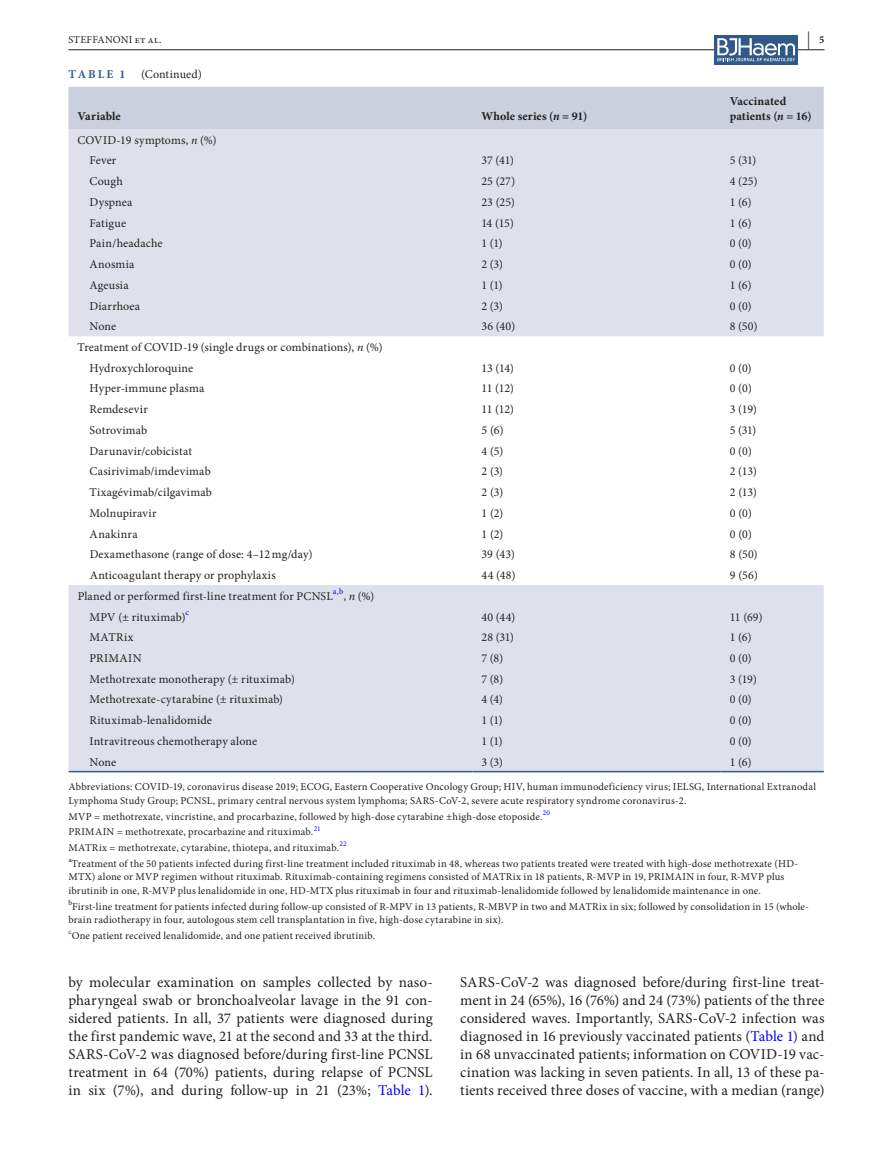
<style>
.page{position:relative;width:893px;height:1174px;background:#fff}
.page>*{position:absolute;margin:0;border:0;box-sizing:border-box;transform-origin:0 0}
.t1{font:700 18px "Minion Pro";color:#231f20;scale:.5 1}
.t2{font:15px/18px "Minion Pro";letter-spacing:.005em;color:#231f20;text-align:justify}
.t3{font:12px/20.7px "Minion Pro";letter-spacing:.015em;color:#231f20}
.t4{font:700 12px/15px "Minion Pro";letter-spacing:.01em;color:#231f20}
.t5{font:700 12px "Minion Pro";letter-spacing:.165em;color:#325d8e}
.t6{font:10.5px/13.5px "Minion Pro";letter-spacing:.015em;color:#231f20}
.t7{font:8.4px "Minion Pro";color:#00f}
.t8{font:7.35px "Minion Pro";color:#00f}
.s1{font-size:10.5px}
.s2{font-style:italic}
.s3{color:#231f20}
.s4{color:#00f}
</style>
<div class="page">
<hr style="left:68px;top:49px;width:756px;height:1px;background:#231f20">
<div style="left:715px;top:35px;width:83px;height:30px;background:#30598a"></div>
<svg style="left:717px;top:38px;width:78px;height:23px"></svg>
<div style="left:68px;top:87px;width:756px;height:42px;background:#cbcfde"></div>
<svg style="left:68px;top:129px;width:756px;height:642px;fill:#dee1eb"></svg>
<hr style="left:68px;top:771px;width:404px;height:1px;background:#325d8e">
<hr style="left:472px;top:771px;width:249px;height:1px;background:#325d8e">
<hr style="left:721px;top:771px;width:103px;height:1px;background:#325d8e">
<p class="t6" style="left:68px;top:33px;width:95px">STEFFANONI et al.</p>
<h1 class="t1" style="left:807px;top:27px;width:36px">| <span class="s1">5</span></h1>
<p class="t5" style="left:69px;top:65px;width:59px">TABLE 1</p>
<p class="t3" style="left:141px;top:64px;width:62px">(Continued)</p>
<p class="t4" style="left:77px;top:108px;width:45px">Variable</p>
<p class="t4" style="left:481px;top:108px;width:107px">Whole series (<span class="s2">n</span> = 91)</p>
<p class="t4" style="left:730px;top:93px;width:84px">Vaccinated patients (<span class="s2">n</span> = 16)</p>
<p class="t3" style="left:89px;top:130px;width:129px;text-indent:-12px">COVID-19 symptoms, <span class="s2">n</span> (%)<br>Fever</p>
<p class="t3" style="left:481px;top:150px;width:34px">37 (41)</p>
<p class="t3" style="left:730px;top:150px;width:28px">5 (31)</p>
<p class="t3" style="left:89px;top:171px;width:35px">Cough</p>
<p class="t3" style="left:481px;top:171px;width:35px">25 (27)</p>
<p class="t3" style="left:730px;top:171px;width:29px">4 (25)</p>
<p class="t3" style="left:89px;top:192px;width:44px">Dyspnea</p>
<p class="t3" style="left:481px;top:192px;width:35px">23 (25)</p>
<p class="t3" style="left:730px;top:192px;width:24px">1 (6)</p>
<p class="t3" style="left:89px;top:212px;width:38px">Fatigue</p>
<p class="t3" style="left:481px;top:212px;width:34px">14 (15)</p>
<p class="t3" style="left:730px;top:212px;width:24px">1 (6)</p>
<p class="t3" style="left:89px;top:233px;width:75px">Pain/headache</p>
<p class="t3" style="left:481px;top:233px;width:23px">1 (1)</p>
<p class="t3" style="left:730px;top:233px;width:24px">0 (0)</p>
<p class="t3" style="left:90px;top:254px;width:46px">Anosmia</p>
<p class="t3" style="left:481px;top:254px;width:23px">2 (3)</p>
<p class="t3" style="left:730px;top:254px;width:24px">0 (0)</p>
<p class="t3" style="left:90px;top:275px;width:41px">Ageusia</p>
<p class="t3" style="left:481px;top:275px;width:23px">1 (1)</p>
<p class="t3" style="left:730px;top:275px;width:24px">1 (6)</p>
<p class="t3" style="left:90px;top:295px;width:52px">Diarrhoea</p>
<p class="t3" style="left:481px;top:295px;width:23px">2 (3)</p>
<p class="t3" style="left:730px;top:295px;width:24px">0 (0)</p>
<p class="t3" style="left:90px;top:316px;width:28px">None</p>
<p class="t3" style="left:481px;top:316px;width:35px">36 (40)</p>
<p class="t3" style="left:730px;top:316px;width:29px">8 (50)</p>
<p class="t3" style="left:90px;top:337px;width:294px;text-indent:-12px">Treatment of COVID-19 (single drugs or combinations), <span class="s2">n</span> (%)<br>Hydroxychloroquine</p>
<p class="t3" style="left:481px;top:357px;width:34px">13 (14)</p>
<p class="t3" style="left:730px;top:357px;width:24px">0 (0)</p>
<p class="t3" style="left:90px;top:378px;width:116px">Hyper-immune plasma</p>
<p class="t3" style="left:481px;top:378px;width:34px">11 (12)</p>
<p class="t3" style="left:730px;top:378px;width:24px">0 (0)</p>
<p class="t3" style="left:90px;top:399px;width:60px">Remdesevir</p>
<p class="t3" style="left:481px;top:399px;width:34px">11 (12)</p>
<p class="t3" style="left:730px;top:399px;width:29px">3 (19)</p>
<p class="t3" style="left:90px;top:420px;width:59px">Sotrovimab</p>
<p class="t3" style="left:481px;top:420px;width:24px">5 (6)</p>
<p class="t3" style="left:730px;top:420px;width:28px">5 (31)</p>
<p class="t3" style="left:90px;top:440px;width:104px">Darunavir/cobicistat</p>
<p class="t3" style="left:481px;top:440px;width:23px">4 (5)</p>
<p class="t3" style="left:730px;top:440px;width:24px">0 (0)</p>
<p class="t3" style="left:90px;top:461px;width:123px">Casirivimab/imdevimab</p>
<p class="t3" style="left:481px;top:461px;width:23px">2 (3)</p>
<p class="t3" style="left:730px;top:461px;width:29px">2 (13)</p>
<p class="t3" style="left:90px;top:482px;width:124px">Tixagévimab/cilgavimab</p>
<p class="t3" style="left:482px;top:482px;width:23px">2 (3)</p>
<p class="t3" style="left:730px;top:482px;width:29px">2 (13)</p>
<p class="t3" style="left:90px;top:503px;width:68px">Molnupiravir</p>
<p class="t3" style="left:482px;top:503px;width:23px">1 (2)</p>
<p class="t3" style="left:730px;top:503px;width:24px">0 (0)</p>
<p class="t3" style="left:90px;top:523px;width:49px">Anakinra</p>
<p class="t3" style="left:482px;top:523px;width:23px">1 (2)</p>
<p class="t3" style="left:730px;top:523px;width:24px">0 (0)</p>
<p class="t3" style="left:90px;top:544px;width:224px">Dexamethasone (range of dose: 4–12mg/day)</p>
<p class="t3" style="left:482px;top:544px;width:35px">39 (43)</p>
<p class="t3" style="left:730px;top:544px;width:29px">8 (50)</p>
<p class="t3" style="left:90px;top:565px;width:188px">Anticoagulant therapy or prophylaxis</p>
<p class="t3" style="left:482px;top:565px;width:35px">44 (48)</p>
<p class="t3" style="left:730px;top:565px;width:29px">9 (56)</p>
<p class="t3" style="left:78px;top:585px;width:257px">Planed or performed first-line treatment for PCNSL</p>
<p class="t7" style="left:333px;top:586px;width:12px">a<span class="s3">,</span>b</p>
<p class="t3" style="left:343px;top:585px;width:32px">, <span class="s2">n</span> (%)</p>
<p class="t3" style="left:89px;top:606px;width:98px">MPV (± rituximab)</p>
<p class="t7" style="left:186px;top:607px;width:5px">c</p>
<p class="t3" style="left:481px;top:606px;width:35px">40 (44)</p>
<p class="t3" style="left:730px;top:606px;width:34px">11 (69)</p>
<p class="t3" style="left:89px;top:627px;width:46px">MATRix</p>
<p class="t3" style="left:481px;top:627px;width:34px">28 (31)</p>
<p class="t3" style="left:730px;top:627px;width:24px">1 (6)</p>
<p class="t3" style="left:89px;top:648px;width:54px">PRIMAIN</p>
<p class="t3" style="left:481px;top:648px;width:23px">7 (8)</p>
<p class="t3" style="left:730px;top:648px;width:24px">0 (0)</p>
<p class="t3" style="left:89px;top:668px;width:207px">Methotrexate monotherapy (± rituximab)</p>
<p class="t3" style="left:481px;top:668px;width:23px">7 (8)</p>
<p class="t3" style="left:730px;top:668px;width:29px">3 (19)</p>
<p class="t3" style="left:89px;top:689px;width:195px">Methotrexate-cytarabine (± rituximab)</p>
<p class="t3" style="left:481px;top:689px;width:23px">4 (4)</p>
<p class="t3" style="left:730px;top:689px;width:24px">0 (0)</p>
<p class="t3" style="left:89px;top:710px;width:124px">Rituximab-lenalidomide</p>
<p class="t3" style="left:481px;top:710px;width:23px">1 (1)</p>
<p class="t3" style="left:730px;top:710px;width:24px">0 (0)</p>
<p class="t3" style="left:89px;top:730px;width:169px">Intravitreous chemotherapy alone</p>
<p class="t3" style="left:481px;top:730px;width:23px">1 (1)</p>
<p class="t3" style="left:730px;top:730px;width:24px">0 (0)</p>
<p class="t3" style="left:89px;top:751px;width:28px">None</p>
<p class="t3" style="left:481px;top:751px;width:23px">3 (3)</p>
<p class="t3" style="left:730px;top:751px;width:24px">1 (6)</p>
<p class="t6" style="left:68px;top:780px;width:749px">Abbreviations: COVID-19, coronavirus disease 2019; ECOG, Eastern Cooperative Oncology Group; HIV, human immunodeficiency virus; IELSG, International Extranodal<br>Lymphoma Study Group; PCNSL, primary central nervous system lymphoma; SARS-CoV-2, severe acute respiratory syndrome coronavirus-2.</p>
<p class="t6" style="left:68px;top:809px;width:476px">MVP = methotrexate, vincristine, and procarbazine, followed by high-dose cytarabine ±high-dose etoposide.</p>
<p class="t8" style="left:543px;top:807px;width:9px">20</p>
<p class="t6" style="left:68px;top:824px;width:731px;line-height:15.8px">PRIMAIN = methotrexate, procarbazine and rituximab.<sup>21<br></sup>MATRix = methotrexate, cytarabine, thiotepa, and rituximab.<sup>22<br></sup><sup>a</sup>Treatment of the 50 patients infected during first-line treatment included rituximab in 48, whereas two patients treated were treated with high-dose methotrexate (HD-</p>
<p class="t6" style="left:68px;top:870px;width:717px">MTX) alone or MVP regimen without rituximab. Rituximab-containing regimens consisted of MATRix in 18 patients, R-MVP in 19, PRIMAIN in four, R-MVP plus ibrutinib in one, R-MVP plus lenalidomide in one, HD-MTX plus rituximab in four and rituximab-lenalidomide followed by lenalidomide maintenance in one.</p>
<p class="t6" style="left:68px;top:899px;width:742px"><sup>b</sup>First-line treatment for patients infected during follow-up consisted of R-MPV in 13 patients, R-MBVP in two and MATRix in six; followed by consolidation in 15 (whole&shy;brain radiotherapy in four, autologous stem cell transplantation in five, high-dose cytarabine in six).</p>
<p class="t6" style="left:68px;top:929px;width:308px"><sup>c</sup>One patient received lenalidomide, and one patient received ibrutinib.</p>
<p class="t2" style="left:68px;top:973px;width:366px">by molecular examination on samples collected by naso&shy;pharyngeal swab or bronchoalveolar lavage in the 91 con&shy;sidered patients. In all, 37 patients were diagnosed during the first pandemic wave, 21 at the second and 33 at the third.<br>SARS-CoV-2 was diagnosed before/during first-line PCNSL treatment in 64 (70%) patients, during relapse of PCNSL in six (7%), and during follow-up in 21 (23%; <span class="s4">Table 1</span>).</p>
<p class="t2" style="left:460px;top:973px;width:366px">SARS-CoV-2 was diagnosed before/during first-line treat&shy;ment in 24 (65%), 16 (76%) and 24 (73%) patients of the three considered waves. Importantly, SARS-CoV-2 infection was diagnosed in 16 previously vaccinated patients (<span class="s4">Table 1</span>) and in 68 unvaccinated patients; information on COVID-19 vac&shy;cination was lacking in seven patients. In all, 13 of these pa&shy;tients received three doses of vaccine, with a median (range)</p>
</div>
